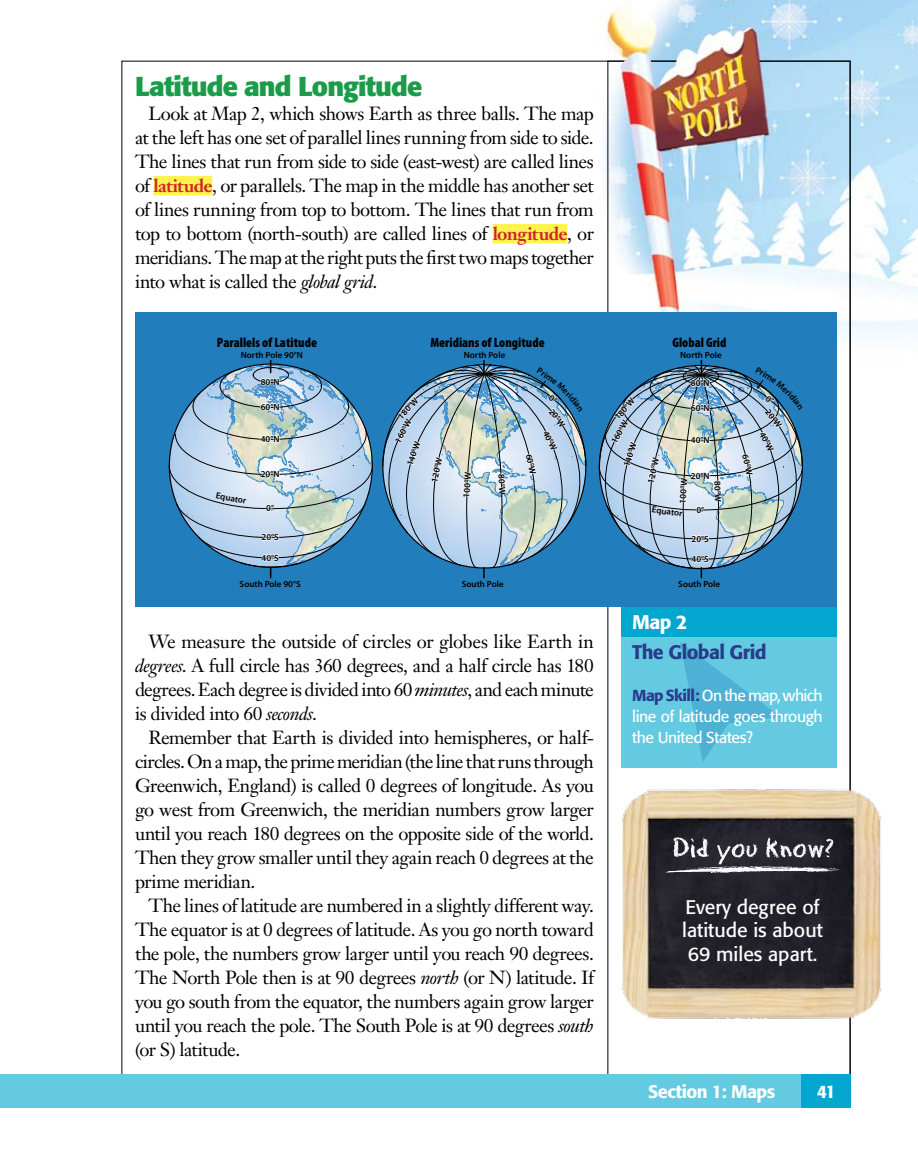
<style>
.page{position:relative;width:918px;height:1175px;background:#fff}
.page>*{position:absolute;margin:0;border:0;box-sizing:border-box;transform-origin:0 0}
.t1{font:700 27px "Formata";letter-spacing:-.03em;color:#1a9c4a}
.t2{font:19.5px/23.4px "Formata";color:#fff}
.t3{font:500 19.5px "Formata";letter-spacing:-.035em;color:#293c8a}
.t4{font:500 19.5px "Formata";color:#fff}
.t5{font:18.75px/24px "Janson Text";letter-spacing:-.035em;color:#000;text-align:justify}
.t6{font:500 18px "Formata";letter-spacing:-.03em;color:#fff}
.t7{font:15.75px/21px "Formata";letter-spacing:-.025em;color:#fff;text-align:justify}
.t8{font:15px "Myriad Pro";color:#000}
.t9{font:900 condensed 13.5px "Myriad Pro";color:#000}
.t10{font:600 9px "Myriad Pro";color:#000}
.s1{font-weight:700;font-size:18px;color:#d0232a}
.s2{font-style:italic}
.s3{font-weight:500;color:#293c8a}
</style>
<div class="page">
<img style="left:597px;top:0;width:321px;height:401px">
<img style="left:606px;top:1px;width:163px;height:312px">
<div style="left:153px;top:176px;width:59px;height:19px;background:#fff350"></div>
<div style="left:493px;top:224px;width:74px;height:19px;background:#fff350"></div>
<div style="left:621px;top:606px;width:216px;height:161px;background:#63cae1"></div>
<svg style="left:680px;top:642px;width:100px;height:119px"></svg>
<div style="left:621px;top:606px;width:216px;height:31px;background:#03a6cf"></div>
<div style="left:0;top:1073px;width:850px;height:34px;background:#63cae1"></div>
<div style="left:801px;top:1073px;width:49px;height:34px;background:#03a6cf"></div>
<img style="left:622px;top:783px;width:259px;height:240px">
<svg style="left:665px;top:837px;width:175px;height:36px;background:#58575d"></svg>
<div style="left:135px;top:313px;width:702px;height:294px;background:#227dbc"></div>
<svg style="left:169px;top:360px;width:204px;height:217px"></svg>
<svg style="left:599px;top:360px;width:204px;height:217px"></svg>
<svg style="left:382px;top:360px;width:204px;height:217px"></svg>
<h1 class="t1" style="left:135px;top:69px;width:289px">Latitude and Longitude</h1>
<p class="t5" style="left:135px;top:101px;width:460px;text-indent:14px">Look at Map 2, which shows Earth as three balls. The map at the left has one set of parallel lines running from side to side.<br>The lines that run from side to side (east-west) are called lines of <span class="s1">latitude</span>, or parallels. The map in the middle has another set of lines running from top to bottom. The lines that run from top to bottom (north-south) are called lines of <span class="s1">longitude</span>, or meridians. The map at the right puts the first two maps together into what is called the <span class="s2">global grid</span>.</p>
<p class="t9" style="left:217px;top:334px;width:102px">Parallels of Latitude</p>
<p class="t9" style="left:430px;top:334px;width:116px">Meridians of Longitude</p>
<p class="t9" style="left:672px;top:334px;width:56px">Global Grid</p>
<p class="t10" style="left:241px;top:349px;width:64px">North Pole 90°N</p>
<p class="t10" style="left:464px;top:349px;width:43px">North Pole</p>
<p class="t10" style="left:680px;top:349px;width:43px">North Pole</p>
<p class="t10" style="left:217px;top:489px;width:32px;rotate:11deg">Equator</p>
<p class="t10" style="left:261px;top:376px;width:20px">80°N</p>
<p class="t10" style="left:261px;top:401px;width:20px">60°N</p>
<p class="t10" style="left:261px;top:433px;width:20px">40°N</p>
<p class="t10" style="left:261px;top:468px;width:20px">20°N</p>
<p class="t10" style="left:266px;top:502px;width:9px">0°</p>
<p class="t10" style="left:262px;top:531px;width:19px">20°S</p>
<p class="t10" style="left:262px;top:552px;width:19px">40°S</p>
<p class="t10" style="left:395px;top:414px;width:27px;rotate:-48deg">180°W</p>
<p class="t10" style="left:392px;top:439px;width:27px;rotate:-61deg">160°W</p>
<p class="t10" style="left:404px;top:464px;width:27px;rotate:-72deg">140°W</p>
<p class="t10" style="left:429px;top:481px;width:27px;rotate:-78deg">120°W</p>
<p class="t10" style="left:461px;top:497px;width:27px;rotate:-86deg">100°W</p>
<p class="t10" style="left:507px;top:474px;width:22px;rotate:88deg">80°W</p>
<p class="t10" style="left:555px;top:406px;width:22px;rotate:51deg">20°W</p>
<p class="t10" style="left:551px;top:429px;width:22px;rotate:63deg">40°W</p>
<p class="t10" style="left:534px;top:453px;width:22px;rotate:77deg">60°W</p>
<p class="t10" style="left:612px;top:414px;width:27px;rotate:-48deg">180°W</p>
<p class="t10" style="left:609px;top:440px;width:27px;rotate:-61deg">160°W</p>
<p class="t10" style="left:621px;top:464px;width:27px;rotate:-72deg">140°W</p>
<p class="t10" style="left:645px;top:482px;width:27px;rotate:-78deg">120°W</p>
<p class="t10" style="left:691px;top:377px;width:20px">80°N</p>
<p class="t10" style="left:691px;top:402px;width:20px">60°N</p>
<p class="t10" style="left:691px;top:434px;width:20px">40°N</p>
<p class="t10" style="left:691px;top:470px;width:20px">20°N</p>
<p class="t10" style="left:677px;top:503px;width:27px;rotate:-86deg">100°W</p>
<p class="t10" style="left:723px;top:480px;width:22px;rotate:88deg">80°W</p>
<p class="t10" style="left:653px;top:503px;width:32px;rotate:8deg">Equator</p>
<p class="t10" style="left:696px;top:504px;width:9px">0°</p>
<p class="t10" style="left:692px;top:533px;width:19px">20°S</p>
<p class="t10" style="left:692px;top:553px;width:19px">40°S</p>
<p class="t10" style="left:240px;top:578px;width:63px">South Pole 90°S</p>
<p class="t10" style="left:462px;top:578px;width:43px">South Pole</p>
<p class="t10" style="left:678px;top:578px;width:43px">South Pole</p>
<p class="t10" style="left:772px;top:407px;width:22px;rotate:51deg">20°W</p>
<p class="t10" style="left:767px;top:429px;width:22px;rotate:63deg">40°W</p>
<p class="t10" style="left:751px;top:453px;width:22px;rotate:77deg">60°W</p>
<p class="t5" style="left:135px;top:629px;width:461px;text-indent:14px">We measure the outside of circles or globes like Earth in <span class="s2">degrees</span>. A full circle has 360 degrees, and a half circle has 180 degrees. Each degree is divided into 60 <span class="s2">minutes</span>, and each minute is divided into 60 <span class="s2">seconds</span>.</p>
<p class="t5" style="left:135px;top:725px;width:460px;text-indent:14px">Remember that Earth is divided into hemispheres, or half&shy;circles. On a map, the prime meridian (the line that runs through Greenwich, England) is called 0 degrees of longitude. As you go west from Greenwich, the meridian numbers grow larger until you reach 180 degrees on the opposite side of the world.<br>Then they grow smaller until they again reach 0 degrees at the prime meridian.</p>
<p class="t5" style="left:135px;top:893px;width:461px;text-indent:14px">The lines of latitude are numbered in a slightly different way.<br>The equator is at 0 degrees of latitude. As you go north toward the pole, the numbers grow larger until you reach 90 degrees.<br>The North Pole then is at 90 degrees <span class="s2">north</span> (or N) latitude. If you go south from the equator, the numbers again grow larger until you reach the pole. The South Pole is at 90 degrees <span class="s2">south </span>(or S) latitude.</p>
<p class="t8" style="left:137px;top:796px;width:114px">Map 2 Global Grid</p>
<p class="t8" style="left:137px;top:832px;width:50px">6/10/08</p>
<p class="t4" style="left:632px;top:610px;width:57px">Map 2</p>
<p class="t3" style="left:632px;top:640px;width:136px">The Global Grid</p>
<p class="t7" style="left:632px;top:685px;width:192px"><span class="s3">Map Skill:</span> On the map, which line of latitude goes through the United States?</p>
<p class="t2" style="left:682px;top:895px;width:142px">Every degree of latitude is about<br>69 miles apart.</p>
<p class="t6" style="left:648px;top:1080px;width:129px">Section 1: Maps</p>
<p class="t6" style="left:817px;top:1080px;width:21px">41</p>
</div>
